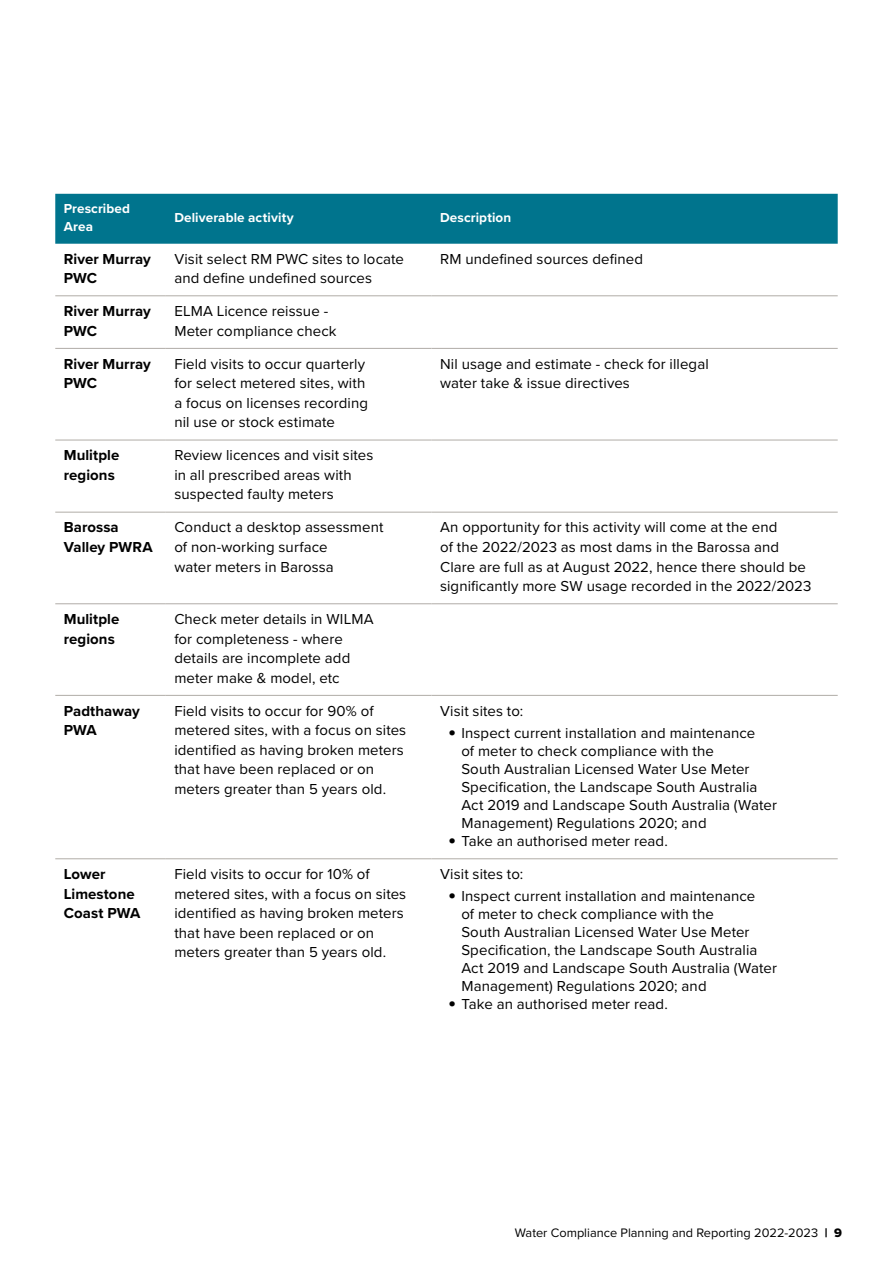
<style>
.page{position:relative;width:893px;height:1263px;background:#fff}
.page>*{position:absolute;margin:0;border:0;box-sizing:border-box;transform-origin:0 0}
.t1{font:15px/19.5px "Proxima Nova";letter-spacing:.005em;color:#000}
.t2{font:700 15px/19.5px "Proxima Nova";letter-spacing:.005em;color:#000}
.t3{font:700 13.5px/18px "Proxima Nova";letter-spacing:.01em;color:#fff}
.t4{font:12.75px "Proxima Nova";color:#000}
.s1{font-family:"Frutiger LT Com";font-weight:300;font-stretch:condensed}
.s2{font-family:"Proxima Nova Extrabld"}
</style>
<div class="page">
<div style="left:55px;top:194px;width:783px;height:50px;background:#00748d"></div>
<hr style="left:55px;top:295px;width:111px;height:1px;background:#b5b1ac">
<hr style="left:166px;top:295px;width:266px;height:1px;background:#b5b1ac">
<hr style="left:432px;top:295px;width:406px;height:1px;background:#b5b1ac">
<hr style="left:55px;top:348px;width:111px;height:1px;background:#b5b1ac">
<hr style="left:166px;top:348px;width:266px;height:1px;background:#b5b1ac">
<hr style="left:432px;top:348px;width:406px;height:1px;background:#b5b1ac">
<hr style="left:55px;top:603px;width:111px;height:1px;background:#b5b1ac">
<hr style="left:166px;top:603px;width:266px;height:1px;background:#b5b1ac">
<hr style="left:432px;top:603px;width:406px;height:1px;background:#b5b1ac">
<hr style="left:55px;top:695px;width:111px;height:1px;background:#b5b1ac">
<hr style="left:166px;top:695px;width:266px;height:1px;background:#b5b1ac">
<hr style="left:432px;top:695px;width:406px;height:1px;background:#b5b1ac">
<hr style="left:55px;top:858px;width:111px;height:1px;background:#b5b1ac">
<hr style="left:166px;top:858px;width:266px;height:1px;background:#b5b1ac">
<hr style="left:432px;top:858px;width:406px;height:1px;background:#b5b1ac">
<hr style="left:55px;top:439px;width:111px;height:2px;background:#b5b1ac">
<hr style="left:166px;top:439px;width:266px;height:2px;background:#b5b1ac">
<hr style="left:432px;top:439px;width:406px;height:2px;background:#b5b1ac">
<hr style="left:55px;top:512px;width:111px;height:1px;background:#b5b1ac">
<hr style="left:166px;top:512px;width:266px;height:1px;background:#b5b1ac">
<hr style="left:432px;top:512px;width:406px;height:1px;background:#b5b1ac">
<p class="t3" style="left:64px;top:199px;width:68px">Prescribed<br>Area</p>
<p class="t3" style="left:174px;top:208px;width:121px">Deliverable activity</p>
<p class="t3" style="left:440px;top:208px;width:73px">Description</p>
<p class="t2" style="left:64px;top:248px;width:89px">River Murray<br>PWC</p>
<p class="t1" style="left:174px;top:248px;width:231px">Visit select RM PWC sites to locate and define undefined sources</p>
<p class="t1" style="left:440px;top:248px;width:204px">RM undefined sources defined</p>
<p class="t2" style="left:64px;top:301px;width:89px">River Murray<br>PWC</p>
<p class="t1" style="left:174px;top:301px;width:164px">ELMA Licence reissue -<br>Meter compliance check</p>
<p class="t2" style="left:64px;top:354px;width:89px">River Murray<br>PWC</p>
<p class="t1" style="left:174px;top:353px;width:195px">Field visits to occur quarterly for select metered sites, with a focus on licenses recording nil use or stock estimate</p>
<p class="t1" style="left:440px;top:353px;width:270px">Nil usage and estimate - check for illegal water take &amp; issue directives</p>
<p class="t2" style="left:64px;top:445px;width:57px">Mulitple regions</p>
<p class="t1" style="left:174px;top:445px;width:201px">Review licences and visit sites in all prescribed areas with suspected faulty meters</p>
<p class="t2" style="left:64px;top:517px;width:91px">Barossa<br>Valley PWRA</p>
<p class="t1" style="left:174px;top:517px;width:211px">Conduct a desktop assessment of non-working surface<br>water meters in Barossa</p>
<p class="t1" style="left:440px;top:517px;width:373px">An opportunity for this activity will come at the end<br>of the 2022/2023 as most dams in the Barossa and Clare are full as at August 2022, hence there should be significantly more SW usage recorded in the 2022/2023</p>
<p class="t2" style="left:64px;top:609px;width:57px">Mulitple regions</p>
<p class="t1" style="left:174px;top:609px;width:201px">Check meter details in WILMA for completeness - where details are incomplete add meter make &amp; model, etc</p>
<p class="t2" style="left:64px;top:701px;width:77px">Padthaway<br>PWA</p>
<p class="t1" style="left:174px;top:700px;width:233px">Field visits to occur for 90% of metered sites, with a focus on sites identified as having broken meters that have been replaced or on meters greater than 5 years old.</p>
<p class="t1" style="left:440px;top:700px;width:85px">Visit sites to:</p>
<p class="t1" style="left:461px;top:723px;width:317px;line-height:18px;text-indent:-13px"><span class="s1">•</span> Inspect current installation and maintenance<br>of meter to check compliance with the<br>South Australian Licensed Water Use Meter Specification, the Landscape South Australia Act 2019 and Landscape South Australia (Water Management) Regulations 2020; and</p>
<p class="t1" style="left:449px;top:830px;width:221px"><span class="s1">•</span> Take an authorised meter read.</p>
<p class="t2" style="left:64px;top:864px;width:78px">Lower<br>Limestone<br>Coast PWA</p>
<p class="t1" style="left:174px;top:864px;width:233px">Field visits to occur for 10% of metered sites, with a focus on sites identified as having broken meters that have been replaced or on meters greater than 5 years old.</p>
<p class="t1" style="left:440px;top:864px;width:85px">Visit sites to:</p>
<p class="t1" style="left:461px;top:887px;width:317px;line-height:18px;text-indent:-13px"><span class="s1">•</span> Inspect current installation and maintenance<br>of meter to check compliance with the<br>South Australian Licensed Water Use Meter Specification, the Landscape South Australia Act 2019 and Landscape South Australia (Water Management) Regulations 2020; and</p>
<p class="t1" style="left:449px;top:994px;width:221px"><span class="s1">•</span> Take an authorised meter read.</p>
<p class="t4" style="left:515px;top:1224px;width:329px">Water Compliance Planning and Reporting 2022-2023 <span class="s2">| 9</span></p>
</div>
